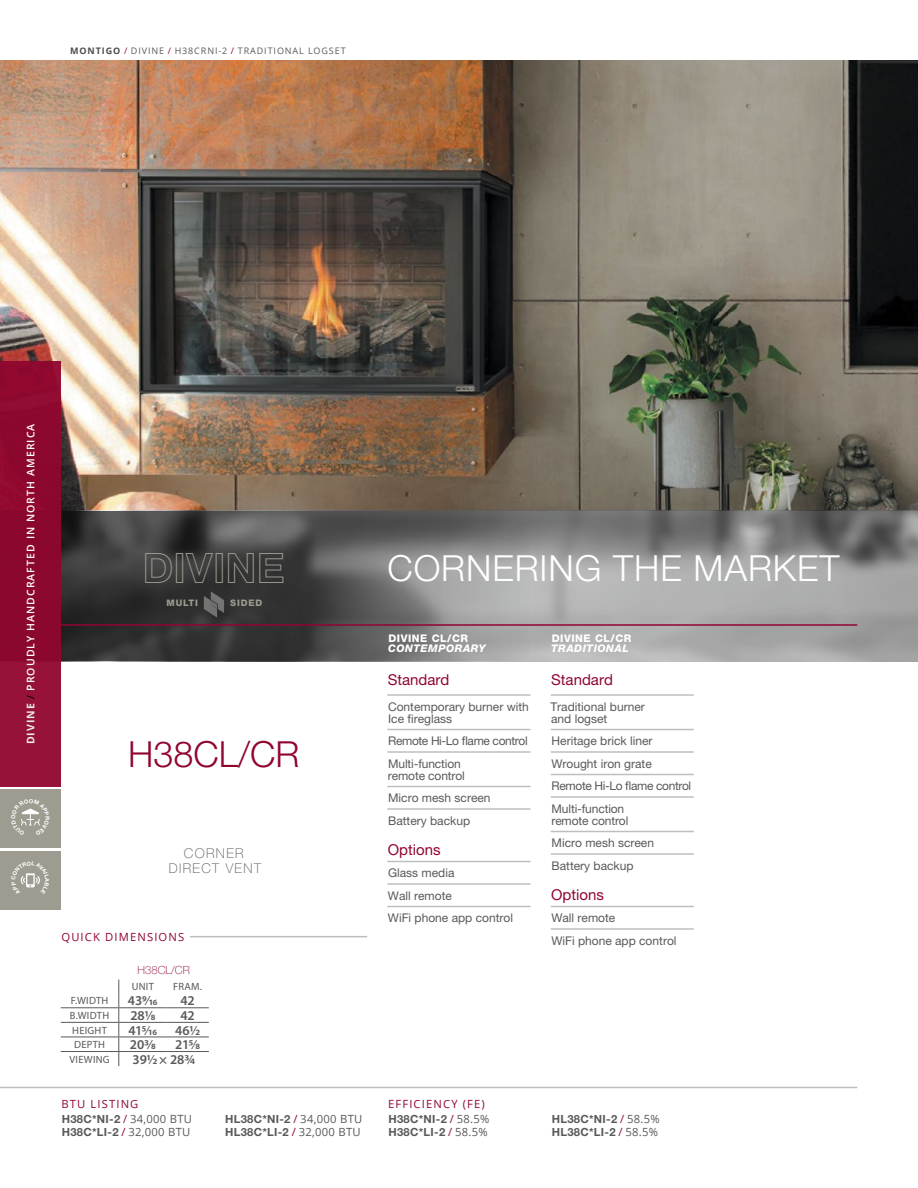
<style>
.page{position:relative;width:918px;height:1188px;background:#fff}
.page>*{position:absolute;margin:0;border:0;box-sizing:border-box;transform-origin:0 0}
.Brochure_Unit_Series{font:42px "Helvetica Neue LT Pro Bd Ou";letter-spacing:.005em;color:#9e9c90}
.t1{font:300 36px "Helvetica Neue LT Pro";letter-spacing:.025em;color:#fff}
.Brochure_Unit_Tile{font:300 36px "Helvetica Neue LT Pro";color:#91062f}
.Standard_Options_List{font:15px "Helvetica Neue LT Pro";color:#91062f}
.Montigo_Product_Specs{font:600 13.5px "Myriad Pro";color:#58595b}
.t2{font:100 13.5px/15px "Helvetica Neue LT Pro";letter-spacing:.1em;color:#58595b;text-align:center}
.Standard_Options_List-2{font:12px/12px "Helvetica Neue LT Pro";color:#58595b}
.Standard_Options_List-3{font:12px "Helvetica Neue LT Pro";letter-spacing:-.03em;color:#58595b}
.t3{font:700 11.25px "Helvetica Neue LT Pro";letter-spacing:.025em;color:#58595b}
.t4{font:11.25px "Open Sans";letter-spacing:.1em;color:#91062f}
.t5{font:100 11.25px "Helvetica Neue LT Pro";color:#91062f}
.Montigo_Product_Specs-2{font:10.5px "Myriad Pro";letter-spacing:.025em;color:#58595b}
.t6{font:600 10.5px "Open Sans";letter-spacing:.1em;color:#fff}
.Unit_Category_Header{font:italic 800 10.5px/10.5px "Helvetica Neue LT Pro";letter-spacing:.05em;color:#fff}
.Unit_Category_Header-2{font:800 10.5px/10.5px "Helvetica Neue LT Pro";letter-spacing:.05em;color:#fff}
.t7{font:9px "Open Sans";letter-spacing:.1em;color:#58595b}
.t8{font:800 9px "Helvetica Neue LT Pro";letter-spacing:.1em;color:#9e9c90}
.s1{font-weight:700;color:#4d4d4f}
.s2{color:#91062f}
.s3{font-weight:700;color:#eaeaeb}
.s4{font-weight:400;color:#000}
.s5{font-style:normal}
.s6{font-style:italic}
.s7{font-family:"Open Sans";font-weight:400;color:#91062f}
.s8{font-family:"Open Sans";font-weight:400}
</style>
<div class="page">
<hr style="left:0;top:1087px;width:857px;height:1px;background:#bcbec0">
<img style="left:0;top:61px;width:918px;height:450px">
<img style="left:530px;top:511px;width:388px;height:150px">
<svg style="left:61px;top:511px;width:469px;height:150px;background:#575858"></svg>
<hr style="left:190px;top:936px;width:177px;height:1px;background:#bcbec0">
<hr style="left:61px;top:624px;width:796px;height:2px;background:#91062f">
<svg style="left:204px;top:591px;width:20px;height:27px"></svg>
<div style="left:0;top:361px;width:61px;height:426px;background:#91062f"></div>
<div style="left:0;top:790px;width:61px;height:58px;background:#9e9c90"></div>
<div style="left:0;top:851px;width:61px;height:58px;background:#9e9c90"></div>
<hr style="left:61px;top:1007px;width:58px;height:1px;background:#58595b">
<hr style="left:119px;top:1007px;width:47px;height:1px;background:#58595b">
<hr style="left:166px;top:1007px;width:43px;height:1px;background:#58595b">
<hr style="left:61px;top:1022px;width:58px;height:1px;background:#58595b">
<hr style="left:119px;top:1022px;width:47px;height:1px;background:#58595b">
<hr style="left:166px;top:1022px;width:43px;height:1px;background:#58595b">
<hr style="left:61px;top:1037px;width:58px;height:1px;background:#58595b">
<hr style="left:119px;top:1037px;width:47px;height:1px;background:#58595b">
<hr style="left:166px;top:1037px;width:43px;height:1px;background:#58595b">
<hr style="left:61px;top:1051px;width:58px;height:1px;background:#58595b">
<hr style="left:119px;top:1051px;width:47px;height:1px;background:#58595b">
<hr style="left:166px;top:1051px;width:43px;height:1px;background:#58595b">
<svg style="left:118px;top:980px;width:1px;height:86px"></svg>
<hr style="left:387px;top:694px;width:144px;height:2px;background:#bcbec0">
<hr style="left:387px;top:729px;width:144px;height:1px;background:#bcbec0">
<hr style="left:387px;top:751px;width:144px;height:2px;background:#bcbec0">
<hr style="left:387px;top:786px;width:144px;height:1px;background:#bcbec0">
<hr style="left:387px;top:808px;width:144px;height:2px;background:#bcbec0">
<hr style="left:387px;top:861px;width:144px;height:1px;background:#bcbec0">
<hr style="left:387px;top:883px;width:144px;height:2px;background:#bcbec0">
<hr style="left:387px;top:906px;width:144px;height:1px;background:#bcbec0">
<hr style="left:551px;top:694px;width:143px;height:2px;background:#bcbec0">
<hr style="left:551px;top:729px;width:143px;height:1px;background:#bcbec0">
<hr style="left:551px;top:751px;width:143px;height:2px;background:#bcbec0">
<hr style="left:551px;top:774px;width:143px;height:1px;background:#bcbec0">
<hr style="left:551px;top:796px;width:143px;height:2px;background:#bcbec0">
<hr style="left:551px;top:831px;width:143px;height:1px;background:#bcbec0">
<hr style="left:551px;top:853px;width:143px;height:2px;background:#bcbec0">
<hr style="left:551px;top:906px;width:143px;height:1px;background:#bcbec0">
<hr style="left:551px;top:928px;width:143px;height:2px;background:#bcbec0">
<svg style="left:21px;top:808px;width:19px;height:18px"></svg>
<svg style="left:20px;top:873px;width:20px;height:15px"></svg>
<p class="t7" style="left:70px;top:45px;width:277px"><span class="s1">MONTIGO</span> <span class="s2">/</span> DIVINE <span class="s2">/</span> H38CRNI-2 <span class="s2">/</span> TRADITIONAL LOGSET</p>
<p class="t6" style="left:23px;top:744px;width:322px;rotate:-90deg"><span class="s3">DIVINE</span> <span class="s4">/</span> PROUDLY HANDCRAFTED IN NORTH AMERICA</p>
<p class="Brochure_Unit_Series" style="left:142px;top:542px;width:143px">DIVINE</p>
<p class="t8" style="left:166px;top:597px;width:33px">MULTI</p>
<p class="t8" style="left:230px;top:597px;width:34px">SIDED</p>
<p class="Brochure_Unit_Tile" style="left:128px;top:732px;width:173px">H38CL/CR</p>
<p class="t2" style="left:169px;top:845px;width:94px">CORNER<br>DIRECT VENT</p>
<p class="t4" style="left:61px;top:929px;width:124px">QUICK DIMENSIONS</p>
<p class="t5" style="left:138px;top:963px;width:54px">H38CL/CR</p>
<p class="Montigo_Product_Specs-2" style="left:132px;top:980px;width:24px">UNIT</p>
<p class="Montigo_Product_Specs-2" style="left:173px;top:980px;width:30px">FRAM.</p>
<p class="Montigo_Product_Specs-2" style="left:71px;top:994px;width:39px">F.WIDTH</p>
<p class="Montigo_Product_Specs" style="left:128px;top:992px;width:31px">439/16</p>
<p class="Montigo_Product_Specs" style="left:181px;top:992px;width:16px">42</p>
<p class="Montigo_Product_Specs-2" style="left:70px;top:1009px;width:41px">B.WIDTH</p>
<p class="Montigo_Product_Specs" style="left:130px;top:1007px;width:27px">281/8</p>
<p class="Montigo_Product_Specs" style="left:181px;top:1007px;width:16px">42</p>
<p class="Montigo_Product_Specs-2" style="left:72px;top:1024px;width:36px">HEIGHT</p>
<p class="Montigo_Product_Specs" style="left:129px;top:1022px;width:30px">415/16</p>
<p class="Montigo_Product_Specs" style="left:175px;top:1022px;width:27px">461/2</p>
<p class="Montigo_Product_Specs-2" style="left:74px;top:1038px;width:32px">DEPTH</p>
<p class="Montigo_Product_Specs" style="left:130px;top:1036px;width:28px">203/8</p>
<p class="Montigo_Product_Specs" style="left:175px;top:1036px;width:26px">215/8</p>
<p class="Montigo_Product_Specs-2" style="left:69px;top:1053px;width:42px">VIEWING</p>
<p class="Montigo_Product_Specs" style="left:133px;top:1051px;width:64px">391/2 × 283/4</p>
<p class="t1" style="left:387px;top:546px;width:453px">CORNERING THE MARKET</p>
<p class="Unit_Category_Header" style="left:388px;top:633px;width:99px"><span class="s5">DIVINE CL/CR<br></span>CONTEMPORARY</p>
<p class="Standard_Options_List" style="left:388px;top:671px;width:63px">Standard</p>
<p class="Standard_Options_List-2" style="left:388px;top:700px;width:142px">Contemporary burner with<br>Ice fireglass</p>
<p class="Standard_Options_List-3" style="left:388px;top:734px;width:141px">Remote Hi-Lo flame control</p>
<p class="Standard_Options_List-2" style="left:388px;top:757px;width:78px">Multi-function remote control</p>
<p class="Standard_Options_List-2" style="left:388px;top:792px;width:104px">Micro mesh screen</p>
<p class="Standard_Options_List-2" style="left:388px;top:814px;width:84px">Battery backup</p>
<p class="Standard_Options_List" style="left:388px;top:840px;width:54px">Options</p>
<p class="Standard_Options_List-2" style="left:388px;top:867px;width:68px">Glass media</p>
<p class="Standard_Options_List-2" style="left:388px;top:889px;width:66px">Wall remote</p>
<p class="Standard_Options_List-2" style="left:388px;top:912px;width:127px">WiFi phone app control</p>
<p class="Unit_Category_Header-2" style="left:551px;top:633px;width:82px">DIVINE CL/CR<br><span class="s6">TRADITIONAL</span></p>
<p class="Standard_Options_List" style="left:551px;top:671px;width:63px">Standard</p>
<p class="Standard_Options_List-2" style="left:550px;top:700px;width:96px">Traditional burner and logset</p>
<p class="Standard_Options_List-2" style="left:552px;top:735px;width:102px">Heritage brick liner</p>
<p class="Standard_Options_List-2" style="left:551px;top:757px;width:102px">Wrought iron grate</p>
<p class="Standard_Options_List-3" style="left:552px;top:779px;width:141px">Remote Hi-Lo flame control</p>
<p class="Standard_Options_List-2" style="left:551px;top:802px;width:78px">Multi-function remote control</p>
<p class="Standard_Options_List-2" style="left:552px;top:837px;width:104px">Micro mesh screen</p>
<p class="Standard_Options_List-2" style="left:552px;top:859px;width:84px">Battery backup</p>
<p class="Standard_Options_List" style="left:551px;top:885px;width:54px">Options</p>
<p class="Standard_Options_List-2" style="left:551px;top:912px;width:66px">Wall remote</p>
<p class="Standard_Options_List-2" style="left:551px;top:934px;width:127px">WiFi phone app control</p>
<p class="t4" style="left:61px;top:1096px;width:79px">BTU LISTING</p>
<p class="t4" style="left:388px;top:1096px;width:98px">EFFICIENCY (FE)</p>
<p class="t3" style="left:62px;top:1112px;width:132px">H38C*NI-2 <span class="s7">/</span> <span class="s8">34,000 BTU</span></p>
<p class="t3" style="left:225px;top:1112px;width:139px">HL38C*NI-2 <span class="s7">/</span> <span class="s8">34,000 BTU</span></p>
<p class="t3" style="left:388px;top:1112px;width:102px">H38C*NI-2 <span class="s7">/</span> <span class="s8">58.5%</span></p>
<p class="t3" style="left:552px;top:1112px;width:109px">HL38C*NI-2 <span class="s7">/</span> <span class="s8">58.5%</span></p>
<p class="t3" style="left:62px;top:1125px;width:130px">H38C*LI-2 <span class="s7">/</span> <span class="s8">32,000 BTU</span></p>
<p class="t3" style="left:225px;top:1125px;width:137px">HL38C*LI-2 <span class="s7">/</span> <span class="s8">32,000 BTU</span></p>
<p class="t3" style="left:388px;top:1125px;width:101px">H38C*LI-2 <span class="s7">/</span> <span class="s8">58.5%</span></p>
<p class="t3" style="left:552px;top:1125px;width:108px">HL38C*LI-2 <span class="s7">/</span> <span class="s8">58.5%</span></p>
</div>
